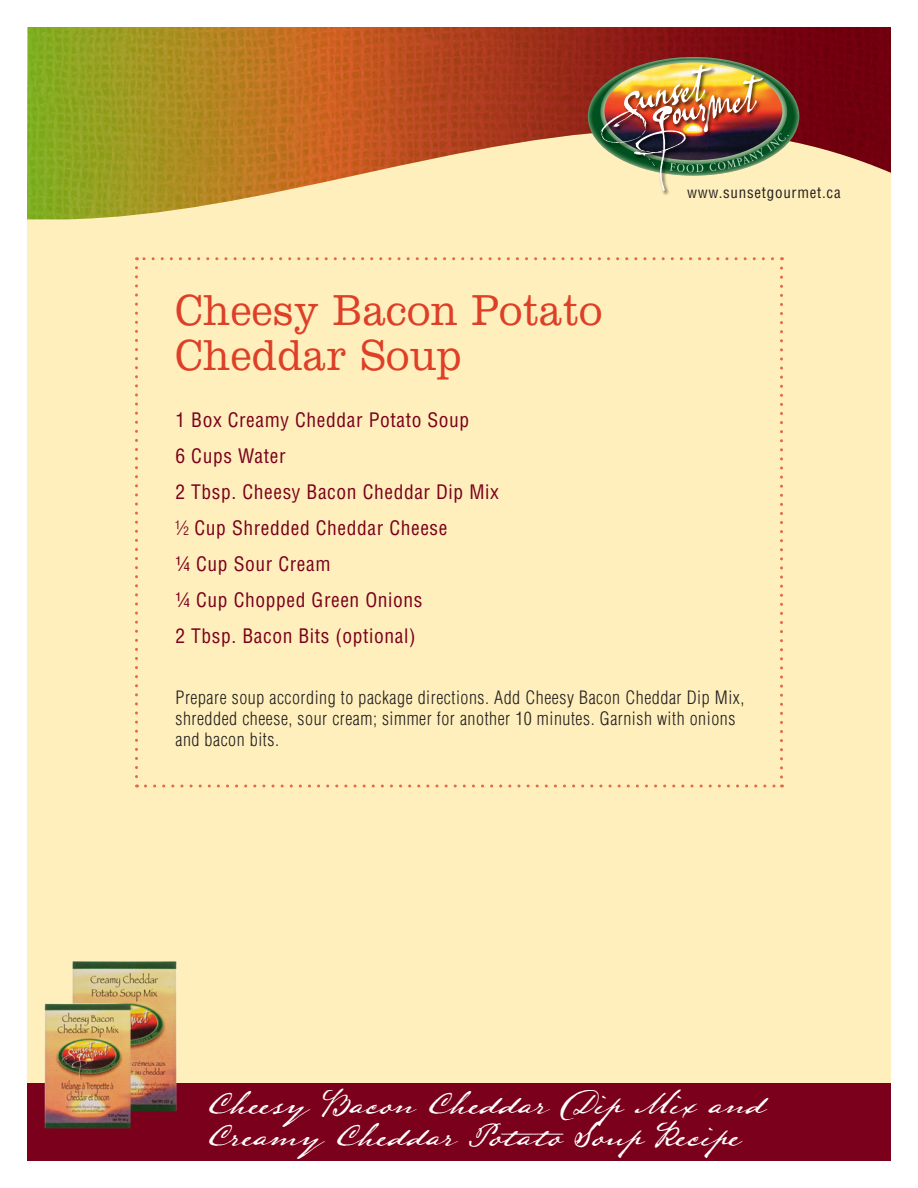
<style>
.page{position:relative;width:918px;height:1188px;background:#fff}
.page>*{position:absolute;margin:0;border:0;box-sizing:border-box;transform-origin:0 0}
.Recipe_Name{font:300 45px/45px "Clarendon LT Std";letter-spacing:.02em;color:#dd3f27;scale:.9 1}
.Footer_Product_s__Na{font:30px/31.5px "Lamar Pen";color:#fff;scale:.9 1}
.Ingredients{font:condensed 19.5px "Helvetica LT Std";letter-spacing:.03em;color:#7b001c}
.Instructions{font:300 condensed 18px/21px "Helvetica LT Std";letter-spacing:.03em;color:#231f20}
.t1{font:condensed 15px "Helvetica LT Std";letter-spacing:.05em;color:#231f20}
.s1{font-weight:300}
</style>
<div class="page">
<div style="left:27px;top:27px;width:864px;height:1134px;background:#feefbc"></div>
<img style="left:27px;top:27px;width:864px;height:192px">
<svg style="left:588px;top:57px;width:211px;height:119px"></svg>
<img style="left:598px;top:88px;width:3px;height:62px">
<img style="left:684px;top:62px;width:34px;height:2px">
<img style="left:632px;top:191px;width:60px;height:7px">
<img style="left:601px;top:64px;width:188px;height:127px">
<div style="left:27px;top:1083px;width:864px;height:78px;background:#7b001c"></div>
<svg style="left:135px;top:268px;width:3px;height:520px"></svg>
<svg style="left:145px;top:784px;width:638px;height:4px"></svg>
<svg style="left:780px;top:257px;width:3px;height:520px"></svg>
<svg style="left:136px;top:257px;width:637px;height:3px"></svg>
<img style="left:72px;top:961px;width:105px;height:150px">
<img style="left:45px;top:1004px;width:86px;height:124px">
<p class="Recipe_Name" style="left:176px;top:288px;width:475px">Cheesy Bacon Potato<br>Cheddar Soup</p>
<p class="Ingredients" style="left:176px;top:407px;width:295px">1 Box Creamy Cheddar Potato Soup</p>
<p class="Ingredients" style="left:176px;top:443px;width:112px">6 Cups Water</p>
<p class="Ingredients" style="left:176px;top:479px;width:325px">2 Tbsp. Cheesy Bacon Cheddar Dip Mix</p>
<p class="Ingredients" style="left:176px;top:515px;width:273px"><span class="s1">½</span> Cup Shredded Cheddar Cheese</p>
<p class="Ingredients" style="left:176px;top:551px;width:157px">¼ Cup Sour Cream</p>
<p class="Ingredients" style="left:176px;top:587px;width:248px">¼ Cup Chopped Green Onions</p>
<p class="Ingredients" style="left:176px;top:623px;width:242px">2 Tbsp. Bacon Bits (optional)</p>
<p class="t1" style="left:687px;top:184px;width:155px">www.sunsetgourmet.ca</p>
<p class="Instructions" style="left:176px;top:687px;width:570px">Prepare soup according to package directions. Add Cheesy Bacon Cheddar Dip Mix, shredded cheese, sour cream; simmer for another 10 minutes. Garnish with onions and bacon bits.</p>
<p class="Footer_Product_s__Na" style="left:206px;top:1086px;width:621px">Cheesy Bacon Cheddar Dip Mix and<br>Creamy Cheddar Potato Soup Recipe</p>
</div>
